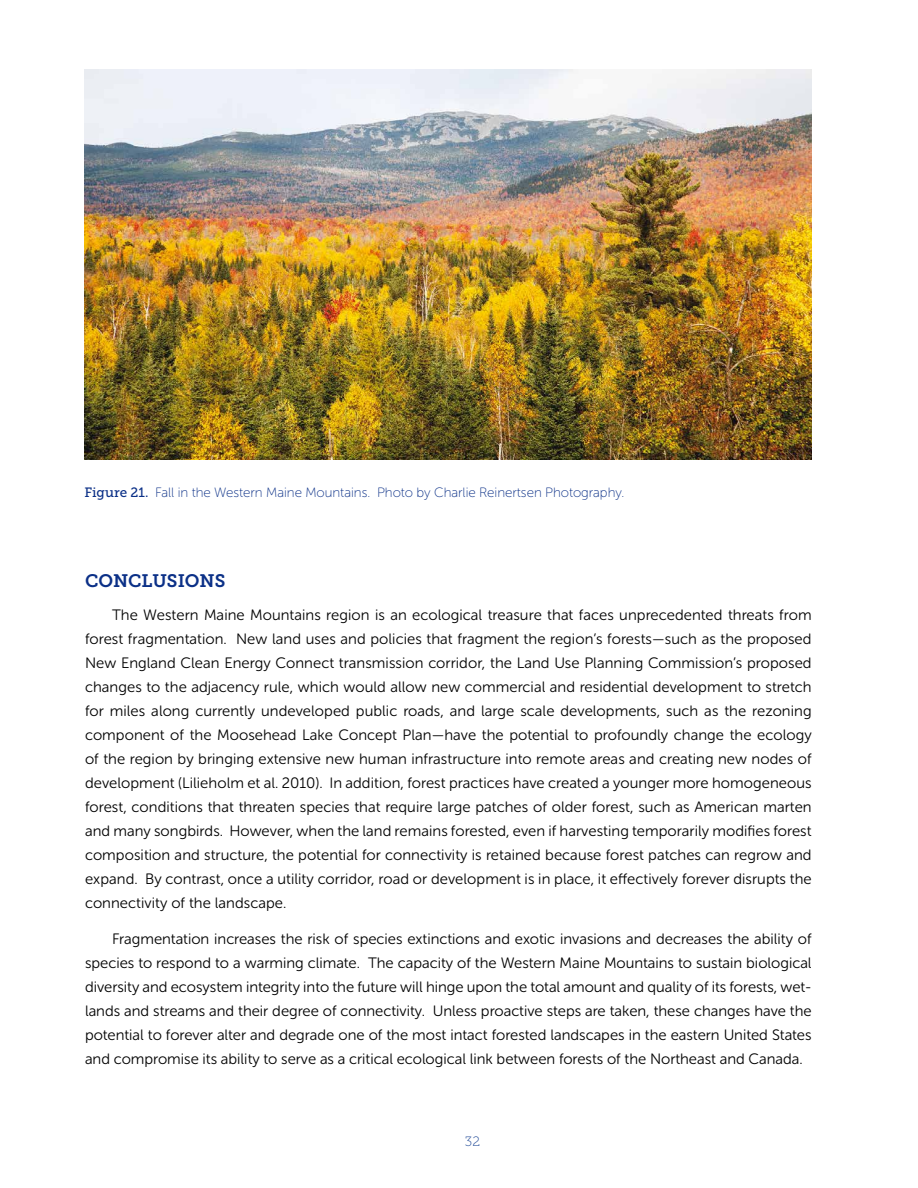
<style>
.page{position:relative;width:918px;height:1188px;background:#fff}
.page>*{position:absolute;margin:0;border:0;box-sizing:border-box;transform-origin:0 0}
.t1{font:18px "Museo Slab 700";letter-spacing:-.005em;color:#0b3087}
.t2{font:15px/24px "Museo Sans Rounded 300";color:#000;text-align:justify}
.t3{font:13.5px "Museo Sans Rounded 100";color:#0b3087}
.t4{font:13.5px "Museo Slab 100";color:#204997}
.s1{font-family:"Museo Slab 500"}
</style>
<div class="page">
<img style="left:84px;top:69px;width:728px;height:390px">
<p class="t3" style="left:84px;top:485px;width:541px"><span class="s1">Figure 21.</span> Fall in the Western Maine Mountains. Photo by Charlie Reinertsen Photography.</p>
<p class="t1" style="left:85px;top:570px;width:142px">CONCLUSIONS</p>
<p class="t2" style="left:85px;top:602px;width:728px;text-indent:27px">The Western Maine Mountains region is an ecological treasure that faces unprecedented threats from forest fragmentation. New land uses and policies that fragment the region’s forests—such as the proposed New England Clean Energy Connect transmission corridor, the Land Use Planning Commission’s proposed changes to the adjacency rule, which would allow new commercial and residential development to stretch for miles along currently undeveloped public roads, and large scale developments, such as the rezoning component of the Moosehead Lake Concept Plan—have the potential to profoundly change the ecology of the region by bringing extensive new human infrastructure into remote areas and creating new nodes of development (Lilieholm et al. 2010). In addition, forest practices have created a younger more homogeneous forest, conditions that threaten species that require large patches of older forest, such as American marten and many songbirds. However, when the land remains forested, even if harvesting temporarily modifies forest composition and structure, the potential for connectivity is retained because forest patches can regrow and expand. By contrast, once a utility corridor, road or development is in place, it effectively forever disrupts the connectivity of the landscape.</p>
<p class="t2" style="left:85px;top:926px;width:728px;text-indent:27px">Fragmentation increases the risk of species extinctions and exotic invasions and decreases the ability of species to respond to a warming climate. The capacity of the Western Maine Mountains to sustain biological diversity and ecosystem integrity into the future will hinge upon the total amount and quality of its forests, wet&shy;lands and streams and their degree of connectivity. Unless proactive steps are taken, these changes have the potential to forever alter and degrade one of the most intact forested landscapes in the eastern United States and compromise its ability to serve as a critical ecological link between forests of the Northeast and Canada.</p>
<p class="t4" style="left:465px;top:1134px;width:17px">32</p>
</div>
